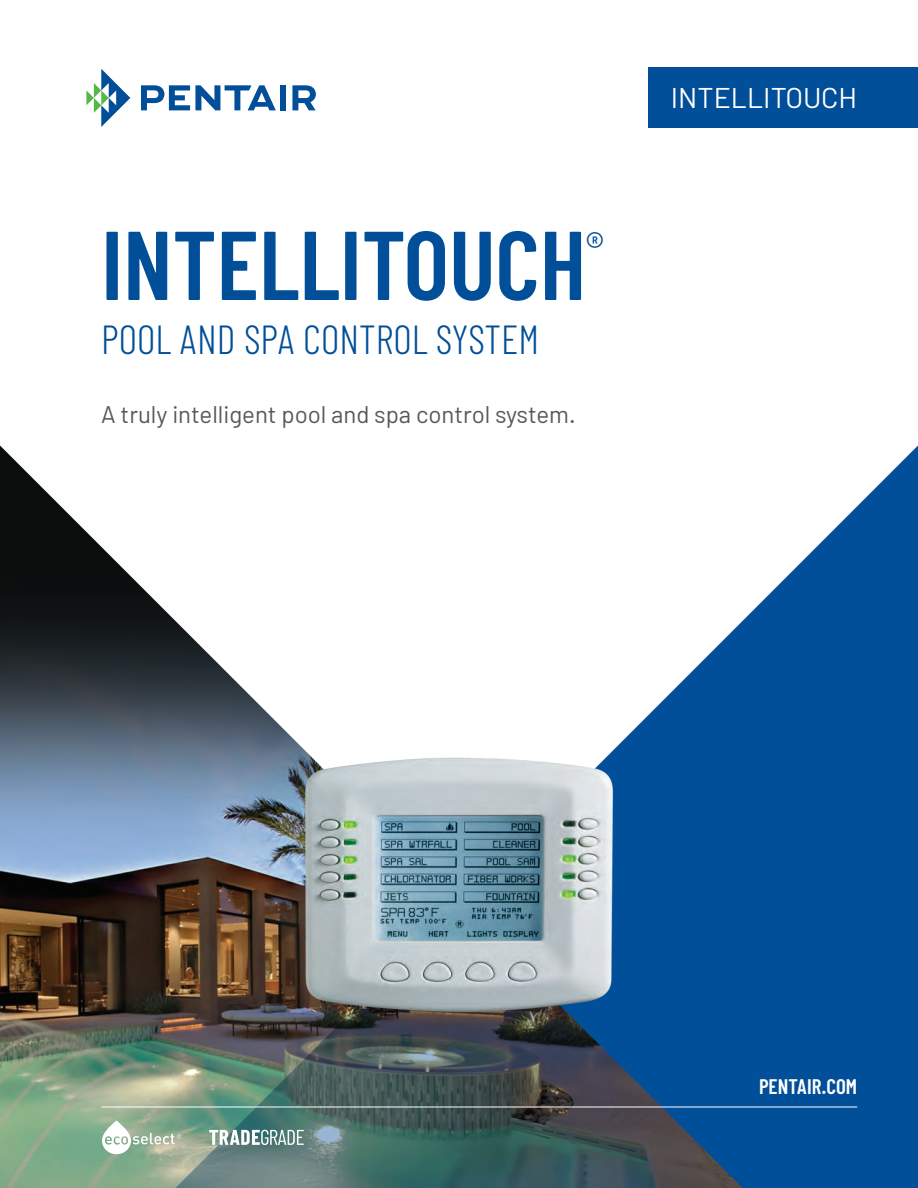
<style>
.page{position:relative;width:918px;height:1188px;background:#fff}
.page>*{position:absolute;margin:0;border:0;box-sizing:border-box;transform-origin:0 0}
.t1{font:600 97.5px "Barlow Condensed";color:#014e99}
.t2{font:300 40.5px "Barlow Condensed";color:#014e99}
.t3{font:40.2px "Barlow Condensed";color:#014e99}
.t4{font:28.5px "Barlow";color:#fff}
.t5{font:24px "Barlow";color:#57585a}
.t6{font:600 21px "Barlow Condensed";color:#fff}
</style>
<div class="page">
<svg style="left:742px;top:446px;width:176px;height:742px;background:#2063a5"></svg>
<img style="left:0;top:446px;width:742px;height:742px">
<div style="left:648px;top:68px;width:270px;height:60px;background:#014e99"></div>
<img style="left:158px;top:904px;width:602px;height:284px">
<svg style="left:86px;top:69px;width:44px;height:58px"></svg>
<svg style="left:141px;top:85px;width:135px;height:25px"></svg>
<div style="left:280px;top:85px;width:6px;height:25px;background:#014e99"></div>
<svg style="left:292px;top:85px;width:24px;height:25px"></svg>
<hr style="left:101px;top:1107px;width:756px;height:1px;background:#fff">
<img style="left:304px;top:756px;width:310px;height:256px">
<svg style="left:102px;top:1121px;width:80px;height:33px"></svg>
<svg style="left:209px;top:1130px;width:95px;height:15px"></svg>
<p class="t1" style="left:101px;top:204px;width:487px">INTELLITOUCH</p>
<p class="t3" style="left:586px;top:221px;width:19px">®</p>
<p class="t2" style="left:101px;top:314px;width:440px">POOL AND SPA CONTROL SYSTEM</p>
<p class="t5" style="left:101px;top:400px;width:476px">A truly intelligent pool and spa control system.</p>
<p class="t4" style="left:671px;top:80px;width:188px">INTELLITOUCH</p>
<p class="t6" style="left:759px;top:1073px;width:100px">PENTAIR.COM</p>
</div>
